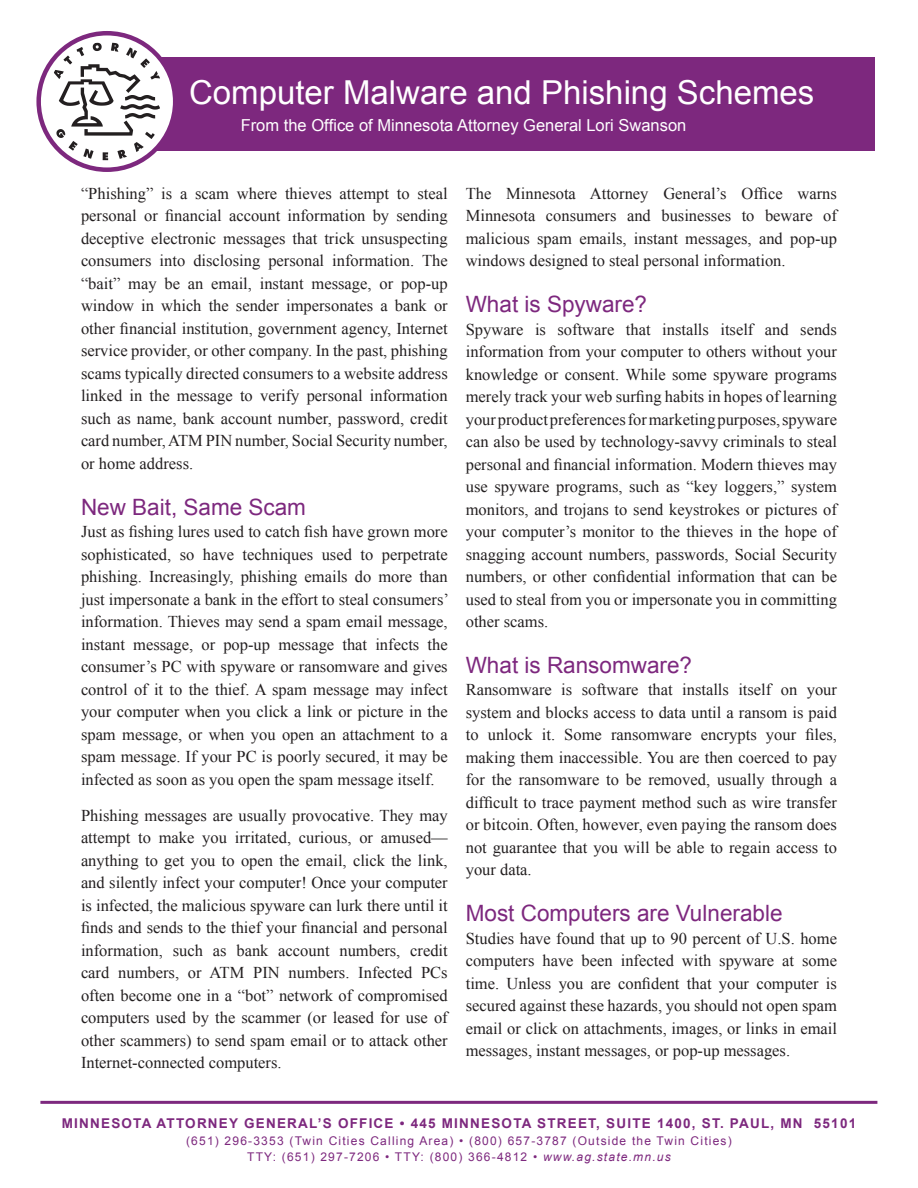
<style>
.page{position:relative;width:918px;height:1188px;background:#fff}
.page>*{position:absolute;margin:0;border:0;box-sizing:border-box;transform-origin:0 0}
.h1{font:33px "Arial";color:#fff}
.h2{font:22.5px "Arial";color:#7d287e}
.p_1{font:16.5px/22.5px "Times New Roman";color:#231f20;text-align:justify}
.p{font:16.5px/22.5px "Times New Roman";color:#231f20;text-align:justify}
.t1{font:16.5px "Arial";color:#fff}
.sub{font:700 13.5px "Arial";letter-spacing:.09em;color:#7d287e}
.sub-2{font:12px/16.5px "Arial";letter-spacing:.1em;color:#7d287e;text-align:center}
.s1{font-style:italic}
</style>
<div class="page">
<div style="left:60px;top:57px;width:815px;height:93px;background:#7d287e"></div>
<svg style="left:39px;top:33px;width:136px;height:137px"></svg>
<svg style="left:54px;top:43px;width:106px;height:117px"></svg>
<div style="left:36px;top:31px;width:141px;height:141px;border:4px solid #7d287e;border-radius:50%"></div>
<hr style="left:40px;top:1101px;width:837px;height:3px;background:#7d287e">
<h1 class="h1" style="left:189px;top:71px;width:627px">Computer Malware and Phishing Schemes</h1>
<p class="t1" style="left:241px;top:115px;width:447px">From the Office of Minnesota Attorney General Lori Swanson</p>
<p class="p" style="left:81px;top:182px;width:368px">“Phishing” is a scam where thieves attempt to steal personal or financial account information by sending deceptive electronic messages that trick unsuspecting consumers into disclosing personal information. The “bait” may be an email, instant message, or pop-up window in which the sender impersonates a bank or other financial institution, government agency, Internet service provider, or other company. In the past, phishing scams typically directed consumers to a website address linked in the message to verify personal information such as name, bank account number, password, credit card number, ATM PIN number, Social Security number, or home address.</p>
<h2 class="h2" style="left:81px;top:492px;width:227px">New Bait, Same Scam</h2>
<p class="p_1" style="left:81px;top:520px;width:369px">Just as fishing lures used to catch fish have grown more sophisticated, so have techniques used to perpetrate phishing. Increasingly, phishing emails do more than just impersonate a bank in the effort to steal consumers’ information. Thieves may send a spam email message, instant message, or pop-up message that infects the consumer’s PC with spyware or ransomware and gives control of it to the thief. A spam message may infect your computer when you click a link or picture in the spam message, or when you open an attachment to a spam message. If your PC is poorly secured, it may be infected as soon as you open the spam message itself.</p>
<p class="p" style="left:81px;top:804px;width:368px">Phishing messages are usually provocative. They may attempt to make you irritated, curious, or amused— anything to get you to open the email, click the link, and silently infect your computer! Once your computer is infected, the malicious spyware can lurk there until it finds and sends to the thief your financial and personal information, such as bank account numbers, credit card numbers, or ATM PIN numbers. Infected PCs often become one in a “bot” network of compromised computers used by the scammer (or leased for use of other scammers) to send spam email or to attack other Internet-connected computers.</p>
<p class="p" style="left:466px;top:182px;width:373px">The Minnesota Attorney General’s Office warns Minnesota consumers and businesses to beware of malicious spam emails, instant messages, and pop-up windows designed to steal personal information.</p>
<h2 class="h2" style="left:466px;top:290px;width:183px">What is Spyware?</h2>
<p class="p_1" style="left:466px;top:318px;width:373px">Spyware is software that installs itself and sends information from your computer to others without your knowledge or consent. While some spyware programs merely track your web surfing habits in hopes of learning your product preferences for marketing purposes, spyware can also be used by technology-savvy criminals to steal personal and financial information. Modern thieves may use spyware programs, such as “key loggers,” system monitors, and trojans to send keystrokes or pictures of your computer’s monitor to the thieves in the hope of snagging account numbers, passwords, Social Security numbers, or other confidential information that can be used to steal from you or impersonate you in committing other scams.</p>
<h2 class="h2" style="left:466px;top:650px;width:228px">What is Ransomware?</h2>
<p class="p_1" style="left:466px;top:678px;width:373px">Ransomware is software that installs itself on your system and blocks access to data until a ransom is paid to unlock it. Some ransomware encrypts your files, making them inaccessible. You are then coerced to pay for the ransomware to be removed, usually through a difficult to trace payment method such as wire transfer or bitcoin. Often, however, even paying the ransom does not guarantee that you will be able to regain access to your data.</p>
<h2 class="h2" style="left:466px;top:899px;width:318px">Most Computers are Vulnerable</h2>
<p class="p_1" style="left:466px;top:927px;width:373px">Studies have found that up to 90 percent of U.S. home computers have been infected with spyware at some time. Unless you are confident that your computer is secured against these hazards, you should not open spam email or click on attachments, images, or links in email messages, instant messages, or pop-up messages.</p>
<p class="sub" style="left:62px;top:1115px;width:796px">MINNESOTA ATTORNEY GENERAL’S OFFICE • 445 MINNESOTA STREET, SUITE 1400, ST. PAUL, MN 55101</p>
<p class="sub-2" style="left:186px;top:1133px;width:547px">(651) 296-3353 (Twin Cities Calling Area) • (800) 657-3787 (Outside the Twin Cities)<br>TTY: (651) 297-7206 • TTY: (800) 366-4812 • <span class="s1">www.ag.state.mn.us</span></p>
</div>
